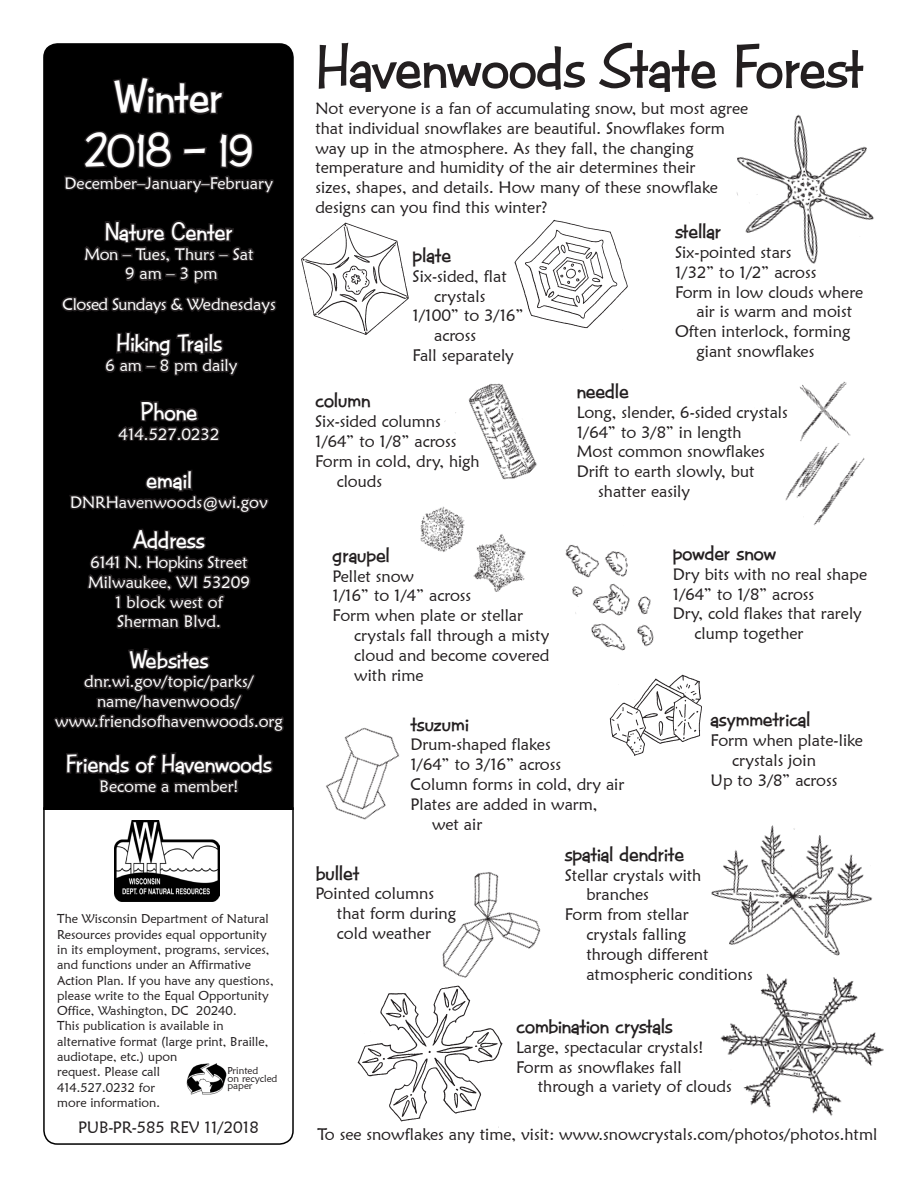
<style>
.page{position:relative;width:918px;height:1188px;background:#fff}
.page>*{position:absolute;margin:0;border:0;box-sizing:border-box;transform-origin:0 0}
.t1{font:700 58.5px "CAC Futura Casual";color:#231f20}
.page_heading{font:700 45px "CAC Futura Casual";color:#fff}
.sub_heading{font:700 24px "CAC Futura Casual";color:#fff}
.program_titles{font:700 24px "CAC Futura Casual";color:#fff}
.sub_heading-2{font:700 21px "CAC Futura Casual";color:#231f20}
.hanging_indent{font:16.5px/19.8px "Maiandra GD";color:#231f20}
.Body_second{font:16.5px/19.8px "Maiandra GD";color:#231f20}
.Body_Text{font:16.5px "Maiandra GD";color:#fff}
.Body_Text-2{font:16.5px "Maiandra GD";color:#231f20}
.Body_Text-3{font:16.5px "Maiandra GD";letter-spacing:-.03em;color:#fff}
.body_small{font:12.75px/15.3px "Maiandra GD";color:#231f20}
.t2{font:9.9px "Maiandra GD";color:#231f20}
</style>
<div class="page">
<svg style="left:43px;top:811px;width:251px;height:334px"></svg>
<svg style="left:43px;top:44px;width:251px;height:767px;background:#080808"></svg>
<img style="left:114px;top:842px;width:106px;height:60px">
<svg style="left:51px;top:43px;width:236px;height:799px;background:#100f0f"></svg>
<img style="left:187px;top:1063px;width:40px;height:31px">
<img style="left:609px;top:674px;width:93px;height:82px">
<img style="left:442px;top:872px;width:99px;height:102px">
<img style="left:444px;top:383px;width:93px;height:97px">
<img style="left:420px;top:506px;width:106px;height:86px">
<img style="left:720px;top:990px;width:164px;height:126px">
<img style="left:301px;top:222px;width:108px;height:113px">
<img style="left:514px;top:219px;width:114px;height:110px">
<img style="left:785px;top:381px;width:80px;height:145px">
<img style="left:565px;top:545px;width:89px;height:106px">
<img style="left:711px;top:825px;width:162px;height:165px">
<img style="left:357px;top:974px;width:146px;height:154px">
<img style="left:736px;top:114px;width:138px;height:150px">
<img style="left:326px;top:727px;width:74px;height:93px">
<p class="page_heading" style="left:115px;top:67px;width:110px">Winter</p>
<p class="page_heading" style="left:85px;top:121px;width:169px">2018 – 19</p>
<p class="Body_Text" style="left:65px;top:173px;width:210px">December–January–February</p>
<p class="program_titles" style="left:105px;top:216px;width:130px">Nature Center</p>
<p class="Body_Text" style="left:85px;top:244px;width:171px">Mon – Tues, Thurs – Sat</p>
<p class="Body_Text" style="left:125px;top:263px;width:94px">9 am – 3 pm</p>
<p class="Body_Text-3" style="left:62px;top:294px;width:215px">Closed Sundays &amp; Wednesdays</p>
<p class="sub_heading" style="left:116px;top:328px;width:107px">Hiking Trails</p>
<p class="Body_Text" style="left:105px;top:355px;width:133px">6 am – 8 pm daily</p>
<p class="program_titles" style="left:141px;top:396px;width:58px">Phone</p>
<p class="Body_Text" style="left:119px;top:424px;width:102px">414.527.0232</p>
<p class="program_titles" style="left:146px;top:464px;width:47px">email</p>
<p class="Body_Text" style="left:70px;top:492px;width:199px">DNRHavenwoods@wi.gov</p>
<p class="sub_heading" style="left:134px;top:524px;width:72px">Address</p>
<p class="Body_Text-3" style="left:90px;top:552px;width:159px">6141 N. Hopkins Street</p>
<p class="Body_Text" style="left:88px;top:572px;width:164px">Milwaukee, WI 53209</p>
<p class="Body_Text" style="left:115px;top:592px;width:109px">1 block west of</p>
<p class="Body_Text" style="left:117px;top:611px;width:105px">Sherman Blvd.</p>
<p class="sub_heading" style="left:130px;top:644px;width:80px">Websites</p>
<p class="Body_Text" style="left:84px;top:671px;width:171px">dnr.wi.gov/topic/parks/</p>
<p class="Body_Text" style="left:97px;top:691px;width:145px">name/havenwoods/</p>
<p class="Body_Text" style="left:55px;top:711px;width:229px">www.friendsofhavenwoods.org</p>
<p class="sub_heading" style="left:66px;top:748px;width:207px">Friends of Havenwoods</p>
<p class="Body_Text" style="left:99px;top:776px;width:141px">Become a member!</p>
<p class="body_small" style="left:57px;top:911px;width:218px">The Wisconsin Department of Natural<br>Resources provides equal opportunity in its employment, programs, services, and functions under an Affirmative<br>Action Plan. If you have any questions, please write to the Equal Opportunity<br>Office, Washington, DC 20240.<br>This publication is available in alternative format (large print, Braille, audiotape, etc.) upon<br>request. Please call<br>414.527.0232 for<br>more information.</p>
<p class="Body_Text-2" style="left:78px;top:1117px;width:182px">PUB-PR-585 REV 11/2018</p>
<p class="t2" style="left:228px;top:1065px;width:32px">Printed</p>
<p class="t2" style="left:228px;top:1072px;width:51px">on recycled</p>
<p class="t2" style="left:228px;top:1079px;width:27px">paper</p>
<p class="t1" style="left:315px;top:29px;width:550px">Havenwoods State Forest</p>
<p class="Body_second" style="left:315px;top:98px;width:434px">Not everyone is a fan of accumulating snow, but most agree that individual snowflakes are beautiful. Snowflakes form way up in the atmosphere. As they fall, the changing temperature and humidity of the air determines their<br>sizes, shapes, and details. How many of these snowflake designs can you find this winter?</p>
<p class="sub_heading-2" style="left:675px;top:217px;width:48px">stellar</p>
<p class="hanging_indent" style="left:675px;top:242px;width:118px">Six-pointed stars</p>
<p class="hanging_indent" style="left:675px;top:262px;width:143px">1/32” to 1/2” across</p>
<p class="hanging_indent" style="left:697px;top:282px;width:168px;text-indent:-22px">Form in low clouds where air is warm and moist</p>
<p class="hanging_indent" style="left:697px;top:321px;width:155px;text-indent:-22px">Often interlock, forming giant snowflakes</p>
<p class="sub_heading-2" style="left:315px;top:387px;width:57px">column</p>
<p class="hanging_indent" style="left:315px;top:411px;width:127px">Six-sided columns</p>
<p class="hanging_indent" style="left:315px;top:431px;width:143px">1/64” to 1/8” across</p>
<p class="hanging_indent" style="left:337px;top:451px;width:144px;text-indent:-22px">Form in cold, dry, high clouds</p>
<p class="sub_heading-2" style="left:413px;top:241px;width:40px">plate</p>
<p class="hanging_indent" style="left:413px;top:266px;width:96px;text-align:center">Six-sided, flat crystals</p>
<p class="hanging_indent" style="left:434px;top:305px;width:91px;text-indent:-22px">1/100” to 3/16” across</p>
<p class="hanging_indent" style="left:413px;top:345px;width:103px">Fall separately</p>
<p class="sub_heading-2" style="left:577px;top:377px;width:53px">needle</p>
<p class="hanging_indent" style="left:577px;top:402px;width:213px">Long, slender, 6-sided crystals</p>
<p class="hanging_indent" style="left:577px;top:422px;width:166px">1/64” to 3/8” in length</p>
<p class="hanging_indent" style="left:577px;top:441px;width:190px">Most common snowflakes</p>
<p class="hanging_indent" style="left:598px;top:461px;width:158px;text-indent:-22px">Drift to earth slowly, but shatter easily</p>
<p class="sub_heading-2" style="left:333px;top:541px;width:59px">graupel</p>
<p class="hanging_indent" style="left:333px;top:566px;width:83px">Pellet snow</p>
<p class="hanging_indent" style="left:333px;top:585px;width:140px">1/16” to 1/4” across</p>
<p class="hanging_indent" style="left:354px;top:605px;width:197px;text-indent:-22px">Form when plate or stellar crystals fall through a misty cloud and become covered with rime</p>
<p class="sub_heading-2" style="left:410px;top:710px;width:60px">tsuzumi</p>
<p class="hanging_indent" style="left:410px;top:735px;width:142px">Drum-shaped flakes</p>
<p class="hanging_indent" style="left:410px;top:754px;width:152px">1/64” to 3/16” across</p>
<p class="hanging_indent" style="left:410px;top:774px;width:215px">Column forms in cold, dry air</p>
<p class="hanging_indent" style="left:432px;top:794px;width:167px;text-indent:-22px">Plates are added in warm, wet air</p>
<p class="sub_heading-2" style="left:673px;top:539px;width:105px">powder snow</p>
<p class="Body_Text-2" style="left:673px;top:564px;width:196px">Dry bits with no real shape</p>
<p class="hanging_indent" style="left:673px;top:584px;width:143px">1/64” to 1/8” across</p>
<p class="hanging_indent" style="left:694px;top:603px;width:169px;text-indent:-22px">Dry, cold flakes that rarely clump together</p>
<p class="sub_heading-2" style="left:711px;top:706px;width:101px">asymmetrical</p>
<p class="hanging_indent" style="left:732px;top:730px;width:132px;text-indent:-22px">Form when plate-like crystals join</p>
<p class="hanging_indent" style="left:711px;top:770px;width:128px">Up to 3/8” across</p>
<p class="sub_heading-2" style="left:315px;top:859px;width:45px">bullet</p>
<p class="hanging_indent" style="left:337px;top:884px;width:121px;text-indent:-22px">Pointed columns that form during cold weather</p>
<p class="sub_heading-2" style="left:565px;top:840px;width:121px">spatial dendrite</p>
<p class="hanging_indent" style="left:586px;top:865px;width:116px;text-indent:-22px">Stellar crystals with branches</p>
<p class="hanging_indent" style="left:586px;top:904px;width:168px;text-indent:-22px">Form from stellar<br>crystals falling<br>through different atmospheric conditions</p>
<p class="sub_heading-2" style="left:516px;top:1012px;width:158px">combination crystals</p>
<p class="hanging_indent" style="left:516px;top:1037px;width:189px">Large, spectacular crystals!</p>
<p class="hanging_indent" style="left:538px;top:1057px;width:195px;text-indent:-22px">Form as snowflakes fall through a variety of clouds</p>
<p class="Body_Text-2" style="left:318px;top:1124px;width:561px">To see snowflakes any time, visit: www.snowcrystals.com/photos/photos.html</p>
</div>
